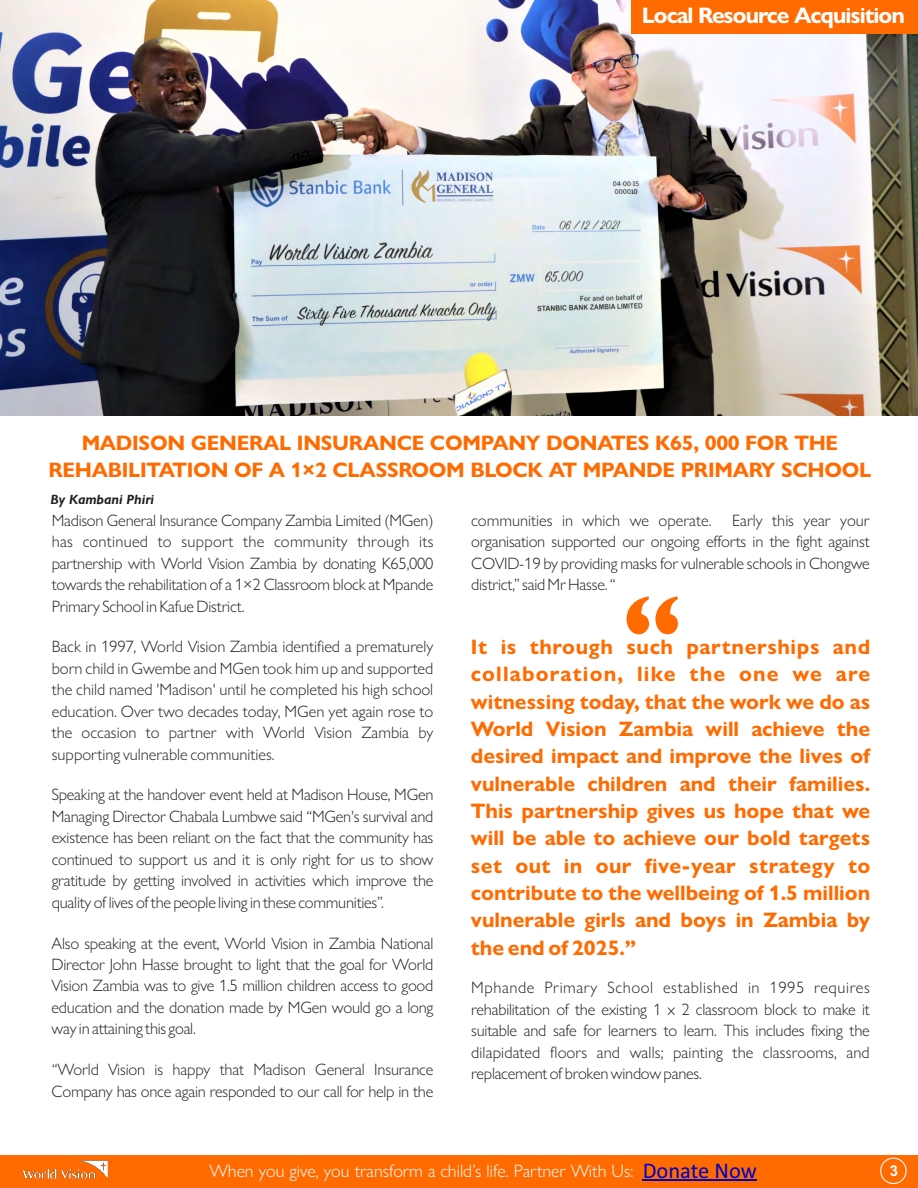
<style>
.page{position:relative;width:918px;height:1188px;background:#fff}
.page>*{position:absolute;margin:0;border:0;box-sizing:border-box;transform-origin:0 0}
.t1{font:700 113.1px "Gill Sans Nova";color:#ff6b00}
.t2{font:700 22.5px "Gill Sans Nova";letter-spacing:-.045em;color:#fff}
.t3{font:700 21px/27.3px "Gill Sans Nova";letter-spacing:-.015em;color:#ff6b00;text-align:center}
.t4{font:300 18px "Gill Sans Nova";color:#fff}
.t5{font:300 16.5px/21.5px "Gill Sans Nova";letter-spacing:-.015em;color:#231f20;text-align:justify}
.t6{font:700 15px "Arial";color:#fff}
.t7{font:italic 700 13.5px "Gill Sans Nova";color:#231f20}
.s1{font-family:"Calibri";font-weight:400;font-size:22.5px;color:#0000c4}
</style>
<div class="page">
<img style="left:0;top:0;width:918px;height:415px">
<div style="left:631px;top:0;width:287px;height:34px;background:#ff6b00"></div>
<div style="left:0;top:1155px;width:918px;height:33px;background:#ff6b00"></div>
<img style="left:22px;top:1160px;width:90px;height:19px">
<svg style="left:880px;top:1158px;width:27px;height:26px"></svg>
<hr style="left:643px;top:1180px;width:114px;height:1px;background:#0000c4">
<h2 class="t2" style="left:642px;top:8px;width:264px">Local Resource Acquisition</h2>
<p class="t3" style="left:48px;top:432px;width:825px">MADISON GENERAL INSURANCE COMPANY DONATES K65, 000 FOR THE<br>REHABILITATION OF A 1×2 CLASSROOM BLOCK AT MPANDE PRIMARY SCHOOL</p>
<p class="t5" style="left:471px;top:511px;width:242px">communities in which we operate.</p>
<p class="t7" style="left:50px;top:495px;width:105px">By Kambani Phiri</p>
<p class="t5" style="left:471px;top:511px;width:400px;text-indent:261px">Early this year your organisation supported our ongoing efforts in the fight against COVID-19 by providing masks for vulnerable schools in Chongwe district,” said Mr Hasse. “</p>
<p class="t5" style="left:52px;top:511px;width:383px">Madison General Insurance Company Zambia Limited (MGen) has continued to support the community through its partnership with World Vision Zambia by donating K65,000 towards the rehabilitation of a 1×2 Classroom block at Mpande Primary School in Kafue District.</p>
<h1 class="t1" style="left:623px;top:597px;width:60px">“</h1>
<p class="t5" style="left:52px;top:638px;width:383px">Back in 1997, World Vision Zambia identified a prematurely born child in Gwembe and MGen took him up and supported the child named 'Madison' until he completed his high school education. Over two decades today, MGen yet again rose to the occasion to partner with World Vision Zambia by supporting vulnerable communities.</p>
<p class="t5" style="left:52px;top:786px;width:383px">Speaking at the handover event held at Madison House, MGen Managing Director Chabala Lumbwe said “MGen's survival and existence has been reliant on the fact that the community has continued to support us and it is only right for us to show gratitude by getting involved in activities which improve the quality of lives of the people living in these communities”.</p>
<p class="t5" style="left:52px;top:934px;width:383px">Also speaking at the event, World Vision in Zambia National Director John Hasse brought to light that the goal for World Vision Zambia was to give 1.5 million children access to good education and the donation made by MGen would go a long way in attaining this goal.</p>
<p class="t5" style="left:52px;top:1061px;width:383px">“World Vision is happy that Madison General Insurance<br>Company has once again responded to our call for help in the</p>
<p class="t3" style="left:471px;top:636px;width:401px;text-align:justify">It is through such partnerships and collaboration, like the one we are witnessing today, that the work we do as World Vision Zambia will achieve the desired impact and improve the lives of vulnerable children and their families.<br>This partnership gives us hope that we will be able to achieve our bold targets set out in our five-year strategy to contribute to the wellbeing of 1.5 million vulnerable girls and boys in Zambia by the end of 2025.”</p>
<p class="t5" style="left:471px;top:979px;width:400px">Mphande Primary School established in 1995 requires rehabilitation of the existing 1 x 2 classroom block to make it suitable and safe for learners to learn. This includes fixing the dilapidated floors and walls; painting the classrooms, and replacement of broken window panes.</p>
<p class="t4" style="left:209px;top:1165px;width:549px">When you give, you transform a child’s life. Partner With Us: <span class="s1">Donate Now</span></p>
<p class="t6" style="left:890px;top:1165px;width:10px">3</p>
</div>
